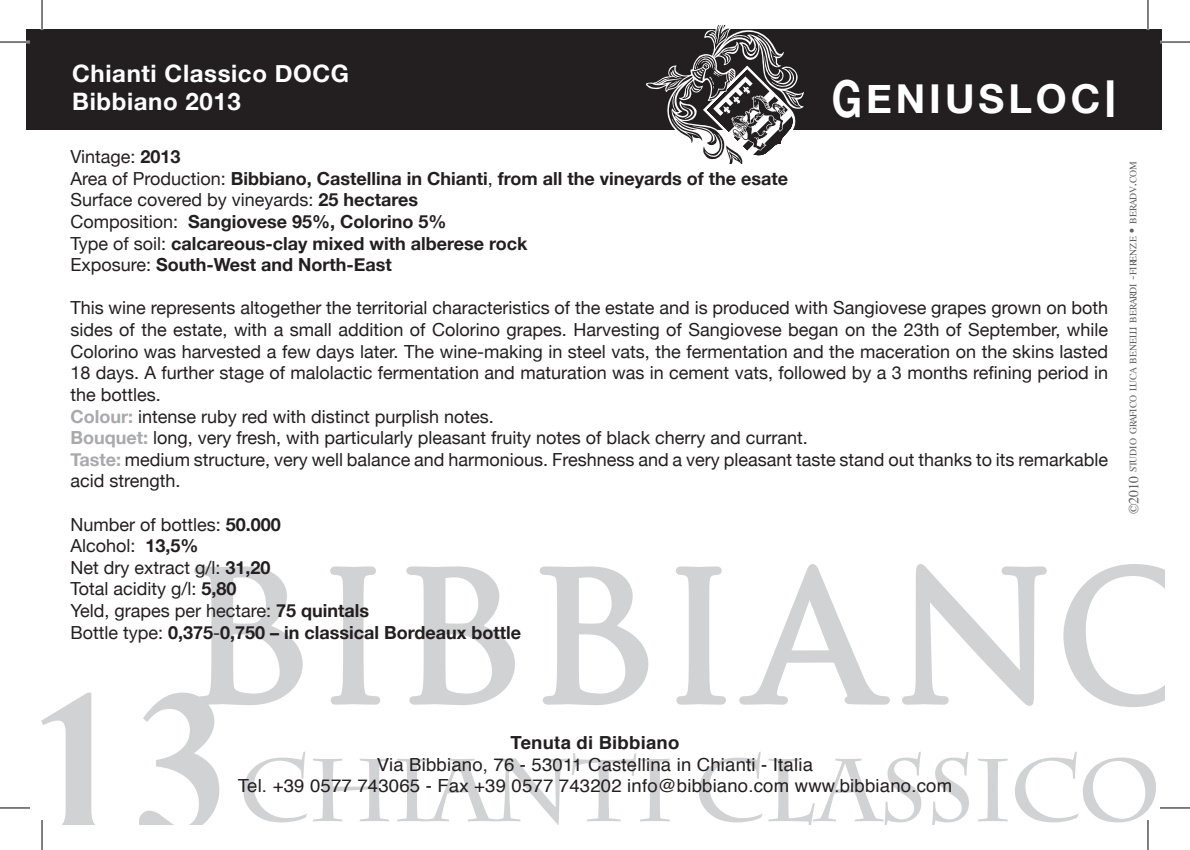
<style>
.page{position:relative;width:1190px;height:850px;background:#fff}
.page>*{position:absolute;margin:0;border:0;box-sizing:border-box;transform-origin:0 0}
.t1{font:600 204px "Times";color:#d1d2d4}
.t2{font:700 39.8px "Helvetica Neue";letter-spacing:.1em;color:#fff}
.t3{font:700 24px/28.8px "Helvetica Neue";letter-spacing:.025em;color:#fff}
.t4{font:18px/21.6px "Helvetica Neue";color:#231f20}
.t5{font:700 18px/21.6px "Helvetica Neue";color:#231f20}
.t6{font:18px "Helvetica";letter-spacing:.01em;color:#231f20}
.t7{font:700 18px "Helvetica";letter-spacing:.01em;color:#231f20}
.t8{font:9.8px "Times";letter-spacing:-.01em;color:#5f5f62}
.s1{font-size:51px}
.s2{font-weight:400}
.s3{font-weight:700;color:#a8a9ad}
.s4{font-weight:700}
.s5{font-size:14px}
</style>
<div class="page">
<div style="left:26px;top:29px;width:1136px;height:101px;background:#231f20"></div>
<svg style="left:646px;top:25px;width:157px;height:138px"></svg>
<svg style="left:243px;top:751px;width:913px;height:73px"></svg>
<svg style="left:194px;top:564px;width:971px;height:143px"></svg>
<hr style="left:0;top:41px;width:30px;height:2px;background:#fff">
<hr style="left:1160px;top:41px;width:30px;height:2px;background:#fff">
<hr style="left:41px;top:0;width:2px;height:30px;background:#fff">
<hr style="left:1146px;top:0;width:3px;height:30px;background:#fff">
<hr style="left:1146px;top:819px;width:3px;height:30px;background:#fff">
<hr style="left:0;top:42px;width:30px;height:1px;background:#000">
<hr style="left:1160px;top:42px;width:30px;height:1px;background:#000">
<hr style="left:0;top:807px;width:30px;height:1px;background:#000">
<hr style="left:1160px;top:807px;width:30px;height:1px;background:#000">
<hr style="left:42px;top:0;width:1px;height:30px;background:#000">
<hr style="left:42px;top:819px;width:1px;height:30px;background:#000">
<hr style="left:1147px;top:0;width:1px;height:30px;background:#000">
<hr style="left:1147px;top:819px;width:1px;height:30px;background:#000">
<h3 class="t3" style="left:72px;top:57px;width:278px">Chianti Classico DOCG<br>Bibbiano 2013</h3>
<h2 class="t2" style="left:831px;top:63px;width:286px"><span class="s1">G</span>ENIUSLOC<span class="s1">I</span></h2>
<p class="t5" style="left:70px;top:145px;width:719px"><span class="s2">Vintage:</span> 2013<br><span class="s2">Area of Production:</span> Bibbiano, Castellina in Chianti<span class="s2">,</span> from all the vineyards of the esate <span class="s2">Surface covered by vineyards:</span> 25 hectares<br><span class="s2">Composition:</span> Sangiovese 95%, Colorino 5%<br><span class="s2">Type of soil:</span> calcareous-clay mixed with alberese rock<br><span class="s2">Exposure:</span> South-West and North-East</p>
<p class="t4" style="left:70px;top:296px;width:1039px">This wine represents altogether the territorial characteristics of the estate and is produced with Sangiovese grapes grown on both sides of the estate, with a small addition of Colorino grapes. Harvesting of Sangiovese began on the 23th of September, while Colorino was harvested a few days later. The wine-making in steel vats, the fermentation and the maceration on the skins lasted 18 days. A further stage of malolactic fermentation and maturation was in cement vats, followed by a 3 months refining period in the bottles.<br><span class="s3">Colour:</span> intense ruby red with distinct purplish notes.<br><span class="s3">Bouquet:</span> long, very fresh, with particularly pleasant fruity notes of black cherry and currant.<br><span class="s3">Taste:</span> medium structure, very well balance and harmonious. Freshness and a very pleasant taste stand out thanks to its remarkable acid strength.</p>
<p class="t4" style="left:70px;top:512px;width:452px">Number of bottles: <span class="s4">50.000<br></span>Alcohol: <span class="s4">13,5%<br></span>Net dry extract g/l: <span class="s4">31,20<br></span>Total acidity g/l: <span class="s4">5,80<br></span>Yeld, grapes per hectare: <span class="s4">75 quintals<br></span>Bottle type: <span class="s4">0,375</span>-<span class="s4">0,750 – in classical Bordeaux bottle</span></p>
<p class="t8" style="left:1124px;top:514px;width:354px;rotate:-90deg"><span class="s5">©2010</span> studio grafico luca benelli berardi <span class="s5">-</span>firenze <span class="s5">•</span> beradv<span class="s5">.</span>com</p>
<h1 class="t1" style="left:24px;top:644px;width:211px">13</h1>
<p class="t7" style="left:510px;top:728px;width:170px">Tenuta di Bibbiano</p>
<p class="t6" style="left:377px;top:750px;width:437px">Via Bibbiano, 76 - 53011 Castellina in Chianti - Italia</p>
<p class="t6" style="left:238px;top:772px;width:716px">Tel. +39 0577 743065 - Fax +39 0577 743202 info@bibbiano.com www.bibbiano.com</p>
</div>
